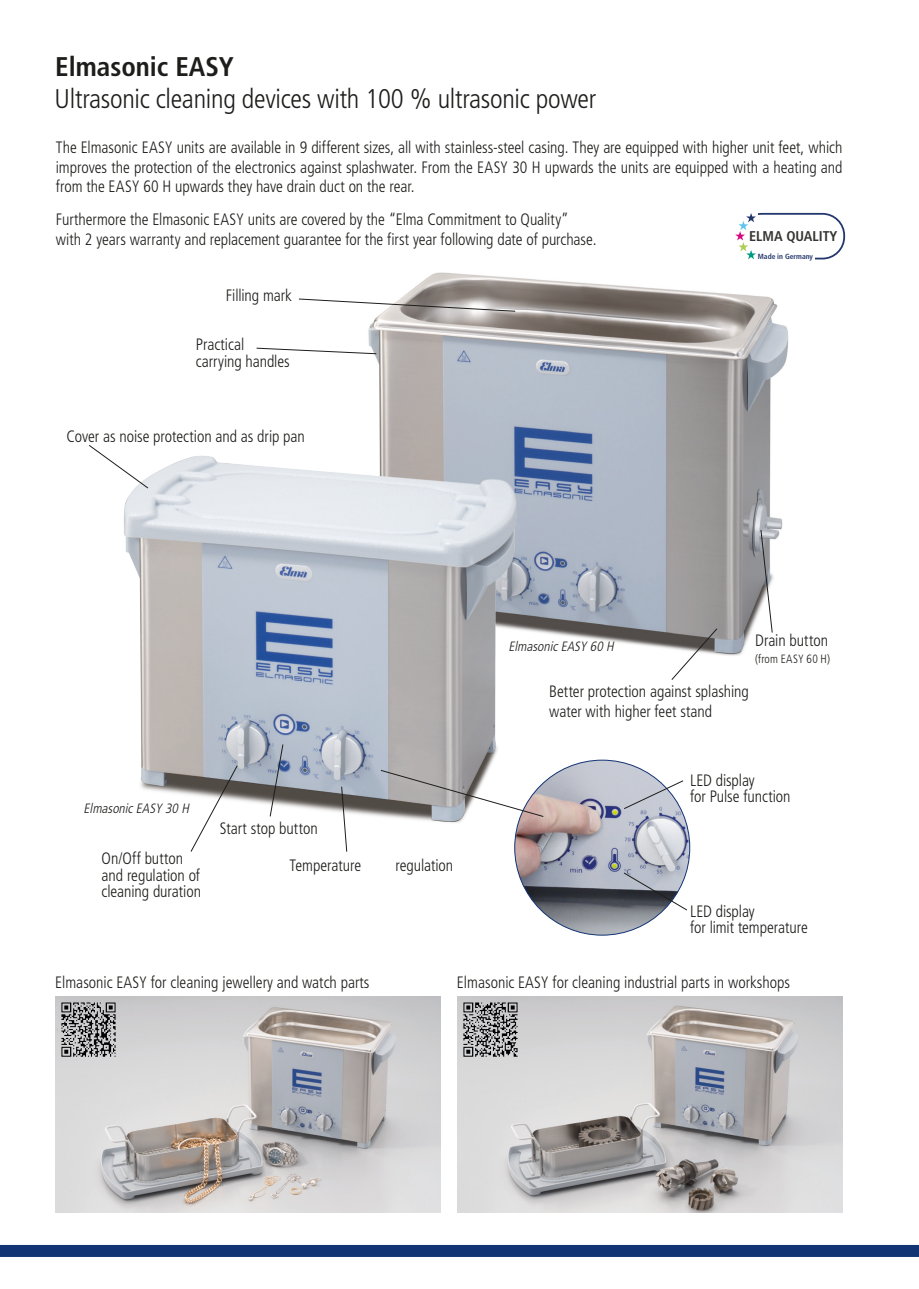
<style>
.page{position:relative;width:919px;height:1289px;background:#fff}
.page>*{position:absolute;margin:0;border:0;box-sizing:border-box;transform-origin:0 0}
.t1{font:300 condensed 27px "Frutiger LT Pro";letter-spacing:-.01em;color:#1d1d1b}
.t2{font:700 condensed 27px "Frutiger LT Pro";color:#1d1d1b}
.t3{font:300 condensed 16.5px/16.5px "Frutiger LT Pro";letter-spacing:-.005em;color:#1d1d1b;scale:.96 1}
.t4{font:700 condensed 14.1px "Frutiger LT Pro";color:#343433}
.t5{font:italic 300 condensed 13.5px "Frutiger LT Pro";color:#1d1d1b}
.t6{font:300 condensed 12px "Frutiger LT Pro";letter-spacing:.015em;color:#1d1d1b;scale:.96 1}
.t7{font:700 condensed 7.5px "Frutiger LT Pro";color:#23376d}
.s1{color:#343432}
</style>
<div class="page">
<img style="left:368px;top:272px;width:421px;height:384px">
<img style="left:124px;top:439px;width:400px;height:388px">
<img style="left:514px;top:760px;width:175px;height:175px;border-radius:87px">
<img style="left:457px;top:996px;width:385px;height:216px">
<img style="left:55px;top:996px;width:385px;height:216px">
<svg style="left:89px;top:444px;width:60px;height:45px"></svg>
<svg style="left:269px;top:743px;width:15px;height:74px"></svg>
<svg style="left:256px;top:347px;width:121px;height:7px"></svg>
<svg style="left:190px;top:764px;width:48px;height:88px"></svg>
<svg style="left:341px;top:786px;width:6px;height:66px"></svg>
<svg style="left:298px;top:298px;width:218px;height:14px"></svg>
<svg style="left:623px;top:779px;width:61px;height:30px"></svg>
<svg style="left:623px;top:871px;width:64px;height:40px;background:#8d919a"></svg>
<svg style="left:760px;top:529px;width:13px;height:104px"></svg>
<svg style="left:670px;top:627px;width:48px;height:53px"></svg>
<svg style="left:380px;top:769px;width:164px;height:48px"></svg>
<div style="left:0;top:1244px;width:918px;height:12px;background:#123374"></div>
<img style="left:55px;top:996px;width:66px;height:65px">
<img style="left:457px;top:996px;width:66px;height:65px">
<svg style="left:735px;top:213px;width:110px;height:46px"></svg>
<p class="t2" style="left:55px;top:50px;width:180px">Elmasonic EASY</p>
<p class="t1" style="left:55px;top:83px;width:543px">Ultrasonic cleaning devices with 100 % ultrasonic power</p>
<p class="t3" style="left:56px;top:137px;width:820px;line-height:19.8px;text-align:justify">The Elmasonic EASY units are available in 9 different sizes, all with stainless-steel casing. They are equipped with higher unit feet, which improves the protection of the electronics against splashwater. From the EASY 30 H upwards the units are equipped with a heating and from the EASY 60 H upwards they have drain duct on the rear.</p>
<p class="t3" style="left:56px;top:209px;width:564px;line-height:19.8px">Furthermore the Elmasonic EASY units are covered by the “Elma Commitment to Quality” with 2 years warranty and replacement guarantee for the first year following date of purchase.</p>
<p class="t4" style="left:749px;top:228px;width:90px"><span class="s1">E</span>LMA QUALITY</p>
<p class="t7" style="left:757px;top:252px;width:57px">Made in Germany</p>
<p class="t3" style="left:226px;top:287px;width:70px">Filling mark</p>
<p class="t3" style="left:196px;top:336px;width:99px">Practical carrying handles</p>
<p class="t3" style="left:66px;top:428px;width:250px">Cover as noise protection and as drip pan</p>
<p class="t5" style="left:84px;top:800px;width:110px">ElmasonicEASY 30 H</p>
<p class="t3" style="left:102px;top:850px;width:105px">On/Off button and regulation of cleaning duration</p>
<p class="t3" style="left:220px;top:820px;width:103px">Start stop button</p>
<p class="t3" style="left:289px;top:857px;width:76px">Temperature</p>
<p class="t3" style="left:395px;top:857px;width:62px">regulation</p>
<p class="t5" style="left:508px;top:639px;width:110px">ElmasonicEASY 60 H</p>
<p class="t3" style="left:755px;top:632px;width:77px">Drain button</p>
<p class="t6" style="left:755px;top:652px;width:79px">(from EASY 60 H)</p>
<p class="t3" style="left:549px;top:681px;width:209px;line-height:19.8px">Better protection against splashing water with higher feet stand</p>
<p class="t3" style="left:690px;top:772px;width:106px">LED display<br>for Pulse function</p>
<p class="t3" style="left:690px;top:903px;width:124px">LED display<br>for limit temperature</p>
<p class="t3" style="left:55px;top:973px;width:329px">Elmasonic EASY for cleaning jewellery and watch parts</p>
<p class="t3" style="left:457px;top:973px;width:348px">Elmasonic EASY for cleaning industrial parts in workshops</p>
</div>
